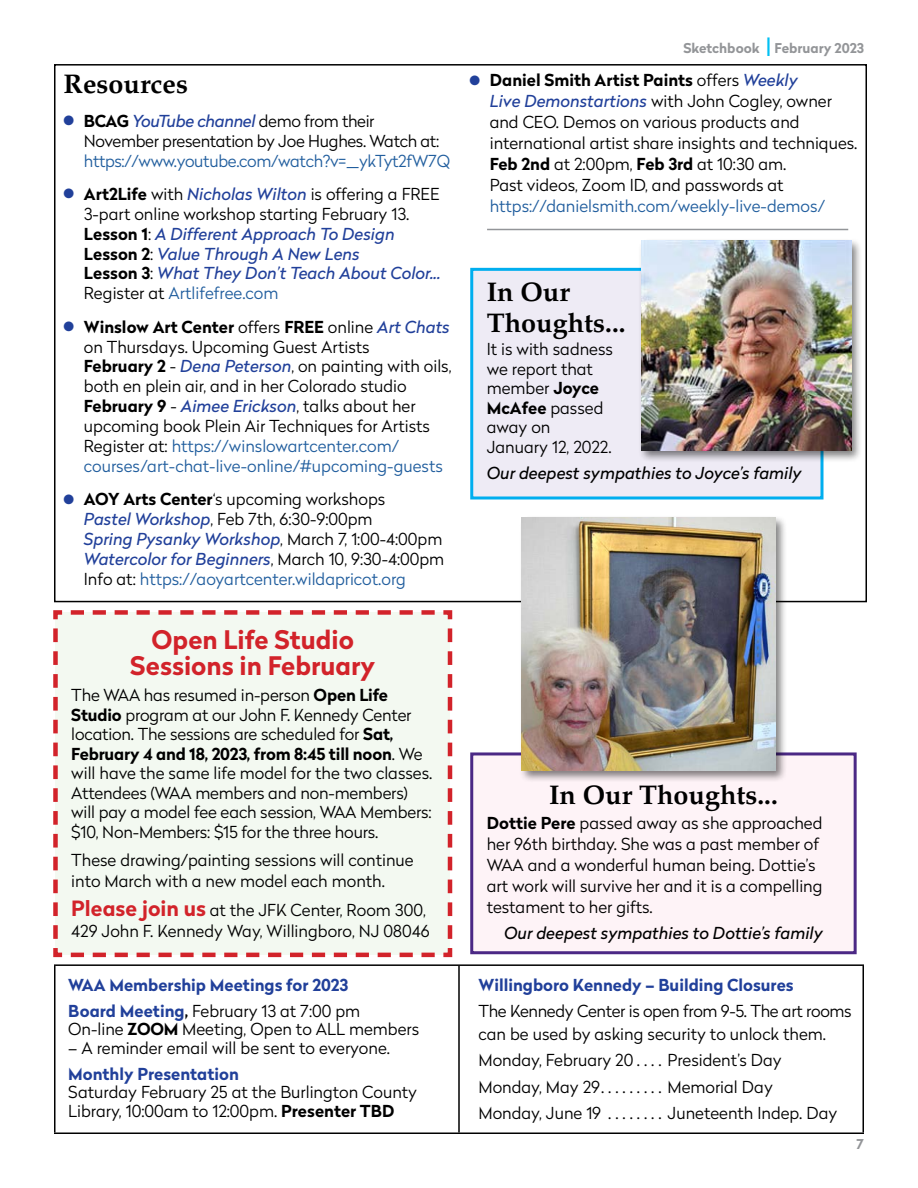
<style>
.page{position:relative;width:918px;height:1188px;background:#fff}
.page>*{position:absolute;margin:0;border:0;box-sizing:border-box;transform-origin:0 0}
.t1{font:700 27px/30.9px "Palatino";color:#000}
.t2{font:700 25.5px/25.5px "Radikal";color:#d2232a;text-align:center}
.t3{font:300 16.5px/19.5px "Radikal";color:#000}
.t4{font:italic 16.5px/20px "Radikal";color:#21409a}
.t5{font:700 16.5px/25.5px "Radikal";color:#21409a}
.t6{font:300 16.5px "Radikal";letter-spacing:-.01em;color:#215e9e}
.t7{font:300 16.5px/20px "Radikal";letter-spacing:-.02em;color:#000}
.t8{font:italic 16.5px "Radikal";color:#000}
.t9{font:700 13.5px "Radikal";color:#939598}
.s1{color:#21409a}
.s2{font-weight:700}
.s3{font-weight:400;font-style:italic;color:#21409a}
.s4{font-weight:700;font-style:normal;color:#000}
.s5{font-weight:300;font-style:normal;color:#000}
.s6{font-weight:300;font-style:normal;color:#215e9e}
.s7{color:#215e9e}
.s8{font-weight:700;font-size:21px;color:#d2232a}
.s9{color:#000}
.s10{font-weight:300;color:#000}
.s11{font-weight:400;font-size:25.2px;color:#00c0f3}
</style>
<div class="page">
<hr style="left:54px;top:964px;width:405px;height:2px;background:#000">
<hr style="left:54px;top:966px;width:2px;height:166px;background:#000">
<hr style="left:459px;top:964px;width:405px;height:2px;background:#000">
<hr style="left:458px;top:966px;width:2px;height:166px;background:#000">
<hr style="left:862px;top:966px;width:2px;height:166px;background:#000">
<hr style="left:54px;top:1132px;width:405px;height:2px;background:#000">
<hr style="left:459px;top:1132px;width:405px;height:2px;background:#000">
<div style="left:53px;top:610px;width:400px;height:348px;background:#f3f9f1"></div>
<hr style="left:487px;top:229px;width:361px;height:1px;background:#939598">
<div style="left:472px;top:269px;width:350px;height:229px;background:#eeebf5"></div>
<div style="left:470px;top:268px;width:354px;height:232px;border:3px solid #00aeef"></div>
<div style="left:472px;top:754px;width:383px;height:199px;background:#fef3f7"></div>
<div style="left:470px;top:752px;width:387px;height:202px;border:3px solid #4b2885"></div>
<div style="left:519px;top:515px;width:268px;height:268px;background:#000;opacity:.5"></div>
<img style="left:522px;top:518px;width:253px;height:253px">
<div style="left:638px;top:238px;width:225px;height:225px;background:#000;opacity:.5"></div>
<img style="left:641px;top:240px;width:210px;height:210px">
<h1 class="t1" style="left:64px;top:69px;width:126px">Resources</h1>
<p class="t7" style="left:84px;top:110px;width:357px;text-indent:-20px"><span class="s1">●</span> <span class="s2">BCAG</span> <span class="s3">YouTube channel</span> demo from their<br>November presentation by Joe Hughes. Watch at:</p>
<p class="t6" style="left:84px;top:149px;width:368px">https://www.youtube.com/watch?v=_ykTyt2fW7Q</p>
<p class="t4" style="left:84px;top:183px;width:358px;text-indent:-20px">● <span class="s4">Art2Life</span> <span class="s5">with</span> Nicholas Wilton <span class="s5">is offering a FREE 3-part online workshop starting February 13.<br></span><span class="s4">Lesson 1</span><span class="s5">:</span> A Different Approach To Design <span class="s4">Lesson 2</span><span class="s5">:</span> Value Through A New Lens<br><span class="s4">Lesson 3</span><span class="s5">:</span> What They Don’t Teach About Color...<br><span class="s5">Register at</span> <span class="s6">Artlifefree.com</span></p>
<p class="t3" style="left:84px;top:316px;width:369px;line-height:20px;text-indent:-20px"><span class="s1">●</span> <span class="s2">Winslow Art Center</span> offers <span class="s2">FREE</span> online <span class="s3">Art Chats </span>on Thursdays. Upcoming Guest Artists<br><span class="s2">February 2</span> - <span class="s3">Dena Peterson</span>, on painting with oils, both en plein air, and in her Colorado studio <span class="s2">February 9</span> - <span class="s3">Aimee Erickson</span>, talks about her upcoming book Plein Air Techniques for Artists Register at: <span class="s7">https://winslowartcenter.com/ courses/art-chat-live-online/#upcoming-guests</span></p>
<p class="t3" style="left:84px;top:489px;width:362px;line-height:20px;text-indent:-20px"><span class="s1">●</span> <span class="s2">AOY Arts Center</span>‘s upcoming workshops<br><span class="s3">Pastel Workshop</span>, Feb 7th, 6:30-9:00pm<br><span class="s3">Spring Pysanky Workshop</span>, March 7, 1:00-4:00pm <span class="s3">Watercolor for Beginners</span>, March 10, 9:30-4:00pm Info at: <span class="s7">https://aoyartcenter.wildapricot.org</span></p>
<h2 class="t2" style="left:130px;top:626px;width:247px">Open Life Studio<br>Sessions in February</h2>
<p class="t3" style="left:71px;top:685px;width:363px">The WAA has resumed in-person <span class="s2">Open Life Studio</span> program at our John F. Kennedy Center location. The sessions are scheduled for <span class="s2">Sat, February 4 and 18, 2023, from 8:45 till noon</span>. We will have the same life model for the two classes.<br>Attendees (WAA members and non-members) will pay a model fee each session, WAA Members: $10, Non-Members: $15 for the three hours.</p>
<p class="t3" style="left:71px;top:849px;width:344px;line-height:21px">These drawing/painting sessions will continue into March with a new model each month.</p>
<p class="t3" style="left:71px;top:899px;width:360px;line-height:21px"><span class="s8">Please join us</span> at the JFK Center, Room 300,<br>429 John F. Kennedy Way, Willingboro, NJ 08046</p>
<p class="t5" style="left:68px;top:972px;width:293px">WAA Membership Meetings for 2023<br>Board Meeting<span class="s9">,</span> <span class="s10">February 13 at 7:00 pm</span></p>
<p class="t3" style="left:68px;top:1019px;width:352px">On-line <span class="s2">ZOOM</span> Meeting, Open to ALL members</p>
<p class="t3" style="left:68px;top:1038px;width:323px">– A reminder email will be sent to everyone.</p>
<p class="t5" style="left:68px;top:1060px;width:172px">Monthly Presentation</p>
<p class="t3" style="left:68px;top:1082px;width:350px;line-height:18.8px">Saturday February 25 at the Burlington County<br>Library, 10:00am to 12:00pm. <span class="s2">Presenter TBD</span></p>
<p class="t9" style="left:683px;top:39px;width:182px">Sketchbook <span class="s11">I</span> February 2023</p>
<p class="t3" style="left:490px;top:69px;width:369px;line-height:21px;text-indent:-20px"><span class="s1">●</span> <span class="s2">Daniel Smith Artist Paints</span> offers <span class="s3">Weekly<br>Live Demonstartions</span> with John Cogley, owner and CEO. Demos on various products and international artist share insights and techniques.<br><span class="s2">Feb 2nd</span> at 2:00pm, <span class="s2">Feb 3rd</span> at 10:30 am.<br>Past videos, Zoom ID, and passwords at</p>
<p class="t6" style="left:490px;top:195px;width:337px">https://danielsmith.com/weekly-live-demos/</p>
<h1 class="t1" style="left:487px;top:277px;width:140px">In Our<br>Thoughts...</h1>
<p class="t3" style="left:487px;top:339px;width:128px">It is with sadness we report that member <span class="s2">Joyce<br>McAfee</span> passed away on<br>January 12, 2022.</p>
<p class="t8" style="left:487px;top:462px;width:316px">Our deepest sympathies to Joyce’s family</p>
<h1 class="t1" style="left:549px;top:780px;width:230px">In Our Thoughts...</h1>
<p class="t3" style="left:487px;top:811px;width:337px;line-height:21px"><span class="s2">Dottie Pere</span> passed away as she approached her 96th birthday. She was a past member of WAA and a wonderful human being. Dottie’s art work will survive her and it is a compelling testament to her gifts.</p>
<p class="t8" style="left:504px;top:921px;width:320px">Our deepest sympathies to Dottie’s family</p>
<p class="t5" style="left:479px;top:972px;width:317px">Willingboro Kennedy – Building Closures</p>
<p class="t3" style="left:479px;top:1000px;width:375px;line-height:22.5px">The Kennedy Center is open from 9-5. The art rooms can be used by asking security to unlock them.</p>
<p class="t3" style="left:479px;top:1050px;width:160px">Monday, February 20.....</p>
<p class="t3" style="left:668px;top:1050px;width:116px">President’s Day</p>
<p class="t3" style="left:479px;top:1076px;width:126px">Monday, May 29..........</p>
<p class="t3" style="left:668px;top:1076px;width:107px">Memorial Day</p>
<p class="t3" style="left:479px;top:1102px;width:131px">Monday, June 19 .........</p>
<p class="t3" style="left:668px;top:1102px;width:171px">Juneteenth Indep. Day</p>
<p class="t9" style="left:857px;top:1134px;width:9px">7</p>
</div>
